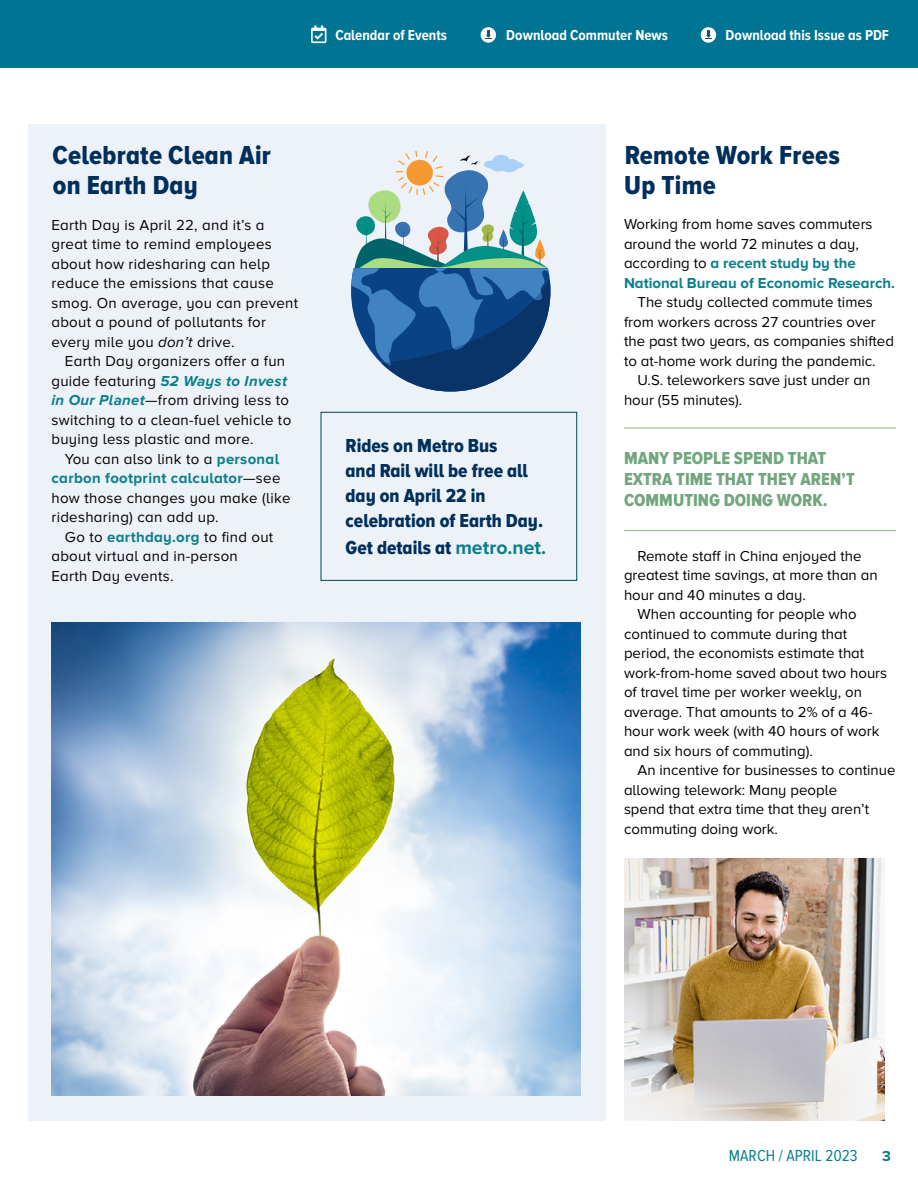
<style>
.page{position:relative;width:918px;height:1188px;background:#fff}
.page>*{position:absolute;margin:0;border:0;box-sizing:border-box;transform-origin:0 0}
.t1{font:27px/30px "Proxima Nova A Cond Extrabld";letter-spacing:.01em;color:#002f5b}
.t2{font:19.5px/25px "Proxima Nova A Cond Extrabld";color:#002f5b}
.t3{font:18px/21px "Proxima Nova A Cond Extrabld";color:#72a67f}
.t4{font:16.5px "Proxima Nova A Cond";color:#0b7f8c}
.t5{font:15px/19.5px "Proxima Nova A";color:#000}
.t6{font:15px/19.5px "Proxima Nova A";letter-spacing:.02em;color:#000}
.t7{font:700 15px "Proxima Nova A Cond";color:#fff}
.t8{font:700 15px "Proxima Nova A";color:#0b7f8c}
.s1{font-weight:700;color:#0b7f8c}
.s2{font-style:italic}
.s3{font-weight:700;font-style:italic;color:#0b7f8c}
.s4{font-family:"Proxima Nova A";font-weight:700;color:#0b7f8c}
</style>
<div class="page">
<div style="left:28px;top:124px;width:578px;height:996px;background:#ecf2f7"></div>
<div style="left:0;top:0;width:918px;height:67px;background:#007593"></div>
<svg style="left:311px;top:25px;width:15px;height:18px"></svg>
<div style="left:701px;top:27px;width:15px;height:16px;background:#fff;border-radius:50%"></div>
<svg style="left:705px;top:31px;width:7px;height:8px"></svg>
<div style="left:481px;top:27px;width:15px;height:16px;background:#fff;border-radius:50%"></div>
<svg style="left:485px;top:31px;width:7px;height:8px"></svg>
<hr style="left:624px;top:428px;width:272px;height:1px;background:#8cbf73">
<hr style="left:624px;top:530px;width:272px;height:1px;background:#8cbf73">
<img style="left:51px;top:622px;width:529px;height:474px">
<div style="left:321px;top:412px;width:256px;height:169px;border:1px solid #00495a"></div>
<svg style="left:351px;top:151px;width:199px;height:241px"></svg>
<img style="left:624px;top:859px;width:261px;height:261px">
<p class="t7" style="left:335px;top:27px;width:113px">Calendar of Events</p>
<p class="t7" style="left:506px;top:27px;width:163px">Download Commuter News</p>
<p class="t7" style="left:726px;top:27px;width:165px">Download this Issue as PDF</p>
<h1 class="t1" style="left:53px;top:142px;width:220px">Celebrate Clean Air on Earth Day</h1>
<h1 class="t1" style="left:624px;top:142px;width:217px">Remote Work Frees<br>Up Time</h1>
<p class="t5" style="left:624px;top:215px;width:273px">Working from home saves commuters around the world 72 minutes a day, according to <span class="s1">a recent study by the National Bureau of Economic Research.</span></p>
<p class="t5" style="left:638px;top:293px;width:237px">The study collected commute times</p>
<p class="t5" style="left:624px;top:312px;width:253px">from workers across 27 countries over</p>
<p class="t5" style="left:624px;top:332px;width:272px">the past two years, as companies shifted</p>
<p class="t5" style="left:624px;top:351px;width:253px">to at-home work during the pandemic.</p>
<p class="t5" style="left:638px;top:371px;width:234px">U.S. teleworkers save just under an</p>
<p class="t5" style="left:624px;top:390px;width:120px">hour (55 minutes).</p>
<p class="t6" style="left:51px;top:216px;width:248px">Earth Day is April 22, and it’s a great time to remind employees about how ridesharing can help reduce the emissions that cause smog. On average, you can prevent about a pound of pollutants for every mile you <span class="s2">don’t</span> drive.</p>
<p class="t6" style="left:51px;top:352px;width:241px;text-indent:14px">Earth Day organizers offer a fun guide featuring <span class="s3">52 Ways to Invest in Our Planet</span>—from driving less to switching to a clean-fuel vehicle to buying less plastic and more.</p>
<p class="t6" style="left:51px;top:450px;width:241px;text-indent:14px">You can also link to a <span class="s1">personal carbon footprint calculator</span>—see how those changes you make (like ridesharing) can add up.</p>
<p class="t6" style="left:51px;top:528px;width:223px;text-indent:14px">Go to <span class="s1">earthday.org</span> to find out about virtual and in-person<br>Earth Day events.</p>
<h2 class="t2" style="left:346px;top:434px;width:199px">Rides on Metro Bus<br>and Rail will be free all day on April 22 in celebration of Earth Day.</h2>
<h2 class="t2" style="left:346px;top:536px;width:202px">Get details at <span class="s4">metro.net.</span></h2>
<p class="t3" style="left:624px;top:449px;width:232px">MANY PEOPLE SPEND THAT<br>EXTRA TIME THAT THEY AREN’T<br>COMMUTING DOING WORK.</p>
<p class="t5" style="left:624px;top:546px;width:255px;text-indent:14px">Remote staff in China enjoyed the greatest time savings, at more than an hour and 40 minutes a day.</p>
<p class="t5" style="left:624px;top:605px;width:265px;text-indent:14px">When accounting for people who continued to commute during that period, the economists estimate that work-from-home saved about two hours of travel time per worker weekly, on average. That amounts to 2% of a 46- hour work week (with 40 hours of work and six hours of commuting).</p>
<p class="t5" style="left:624px;top:761px;width:273px;text-indent:14px">An incentive for businesses to continue allowing telework: Many people<br>spend that extra time that they aren’t commuting doing work.</p>
<p class="t4" style="left:729px;top:1146px;width:130px">MARCH / APRIL 2023</p>
<p class="t8" style="left:882px;top:1147px;width:10px">3</p>
</div>
